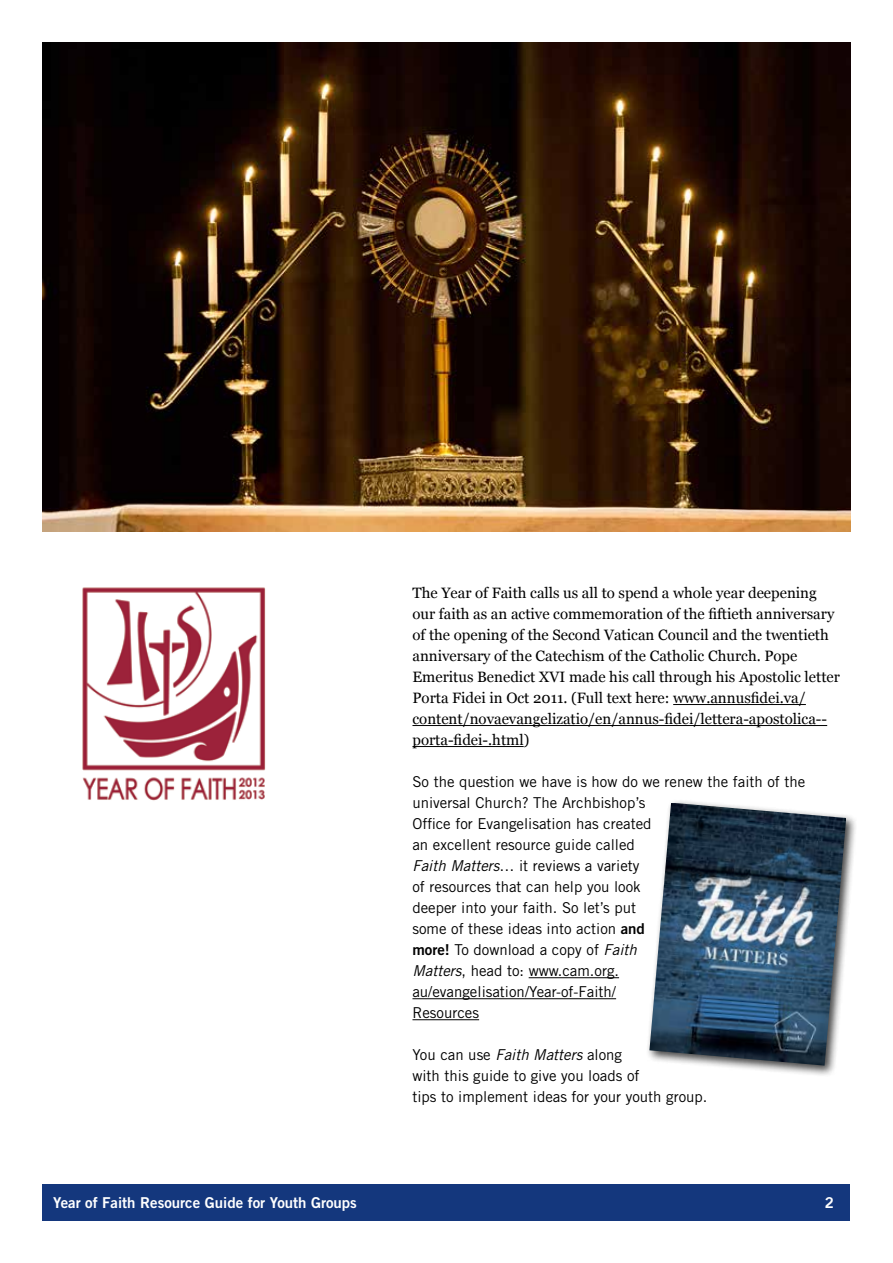
<style>
.page{position:relative;width:893px;height:1263px;background:#fff}
.page>*{position:absolute;margin:0;border:0;box-sizing:border-box;transform-origin:0 0}
.t1{font:15px/21px "Trade Gothic LT Std";color:#000}
.t2{font:15px/21px "Georgia";color:#000}
.t3{font:15px "Trade Gothic LT Std Bd 2";color:#fff}
.s1{font-style:italic}
.s2{font-family:"Trade Gothic LT Std Bd 2"}
</style>
<div class="page">
<div style="left:43px;top:1184px;width:807px;height:36px;background:#14377d"></div>
<hr style="left:673px;top:704px;width:133px;height:1px;background:#000">
<hr style="left:412px;top:725px;width:415px;height:1px;background:#000">
<hr style="left:412px;top:746px;width:112px;height:1px;background:#000">
<hr style="left:529px;top:977px;width:90px;height:1px;background:#000">
<hr style="left:412px;top:998px;width:204px;height:1px;background:#000">
<hr style="left:412px;top:1019px;width:67px;height:1px;background:#000">
<div style="left:646px;top:799px;width:212px;height:278px;background:#000;opacity:.75"></div>
<img style="left:649px;top:803px;width:197px;height:263px">
<img style="left:43px;top:43px;width:807px;height:488px">
<img style="left:82px;top:587px;width:184px;height:214px">
<p class="t2" style="left:412px;top:583px;width:429px">The Year of Faith calls us all to spend a whole year deepening our faith as an active commemoration of the fiftieth anniversary of the opening of the Second Vatican Council and the twentieth anniversary of the Catechism of the Catholic Church. Pope Emeritus Benedict XVI made his call through his Apostolic letter Porta Fidei in Oct 2011. (Full text here: www.annusfidei.va/ content/novaevangelizatio/en/annus-fidei/lettera-apostolica-- porta-fidei-.html)</p>
<p class="t1" style="left:412px;top:771px;width:394px">So the question we have is how do we renew the faith of the universal Church? The Archbishop’s<br>Office for Evangelisation has created<br>an excellent resource guide called<br><span class="s1">Faith Matters</span>… it reviews a variety<br>of resources that can help you look<br>deeper into your faith. So let’s put<br>some of these ideas into action <span class="s2">and<br>more!</span> To download a copy of <span class="s1">Faith<br>Matters</span>, head to: www.cam.org. au/evangelisation/Year-of-Faith/<br>Resources</p>
<p class="t1" style="left:412px;top:1044px;width:296px">You can use <span class="s1">Faith Matters</span> along<br>with this guide to give you loads of<br>tips to implement ideas for your youth group.</p>
<p class="t3" style="left:53px;top:1193px;width:305px">Year of Faith Resource Guide for Youth Groups</p>
<p class="t3" style="left:825px;top:1193px;width:11px">2</p>
</div>
